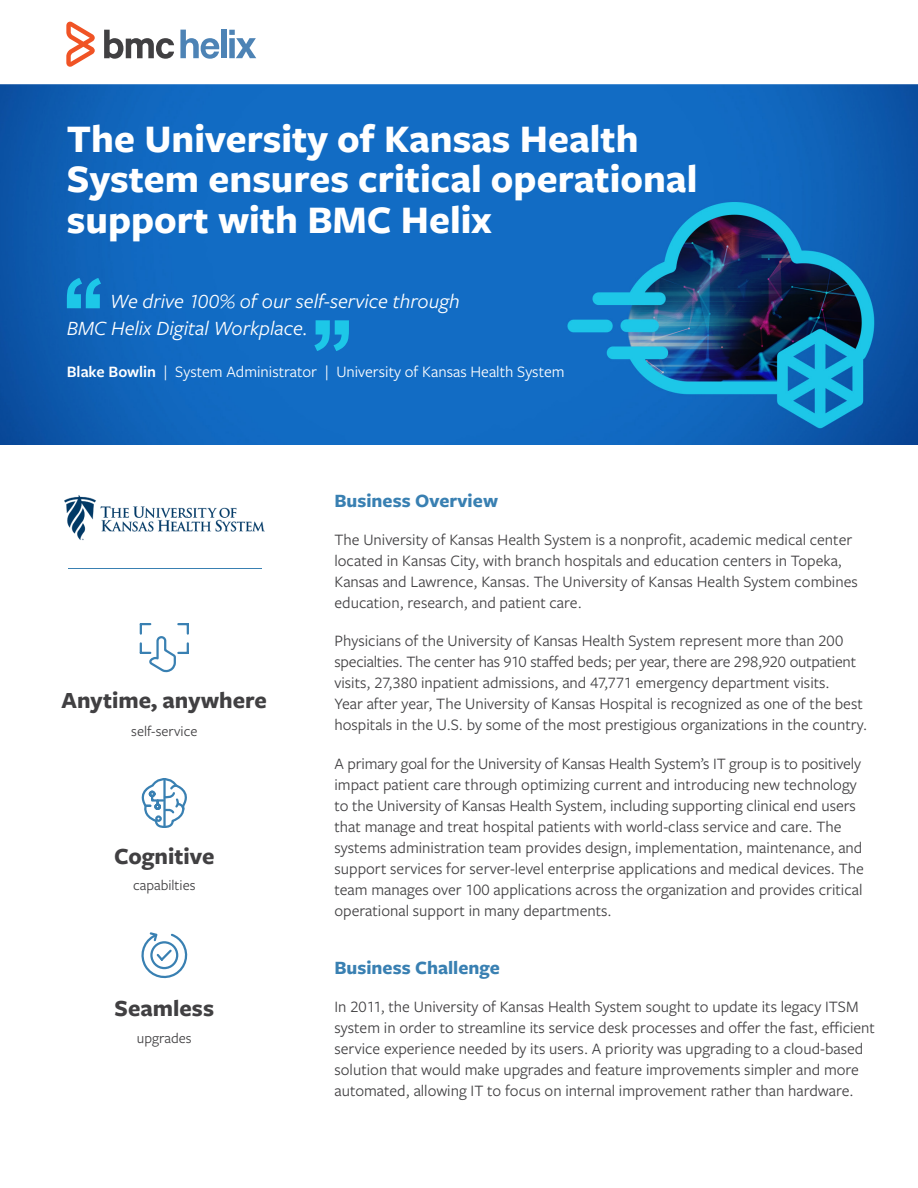
<style>
.page{position:relative;width:918px;height:1188px;background:#fff}
.page>*{position:absolute;margin:0;border:0;box-sizing:border-box;transform-origin:0 0}
.t1{font:700 40.5px/40.5px "Freight Sans Pro";color:#fff}
.t2{font:700 24px "Freight Sans Pro";color:#414042}
.t3{font:italic 21px/27px "Freight Sans Pro";color:#fff}
.t4{font:700 19.5px "Freight Sans Pro";color:#3980b2}
.t5{font:16.5px/21px "Freight Sans Pro";color:#414042}
.t6{font:16.5px "Freight Sans Pro";color:#fff}
.t7{font:15px "Freight Sans Pro";color:#414042}
.s1{font-weight:600}
</style>
<div class="page">
<img style="left:0;top:84px;width:918px;height:361px">
<svg style="left:67px;top:278px;width:34px;height:30px"></svg>
<svg style="left:314px;top:320px;width:35px;height:31px"></svg>
<hr style="left:68px;top:568px;width:194px;height:1px;background:#3980b2">
<svg style="left:66px;top:22px;width:29px;height:45px"></svg>
<svg style="left:104px;top:30px;width:70px;height:29px"></svg>
<div style="left:221px;top:30px;width:6px;height:28px;background:#4d83b5"></div>
<svg style="left:229px;top:30px;width:27px;height:28px"></svg>
<svg style="left:180px;top:30px;width:39px;height:29px"></svg>
<img style="left:65px;top:495px;width:200px;height:46px">
<svg style="left:139px;top:623px;width:50px;height:50px"></svg>
<svg style="left:141px;top:932px;width:47px;height:47px"></svg>
<svg style="left:141px;top:779px;width:46px;height:49px"></svg>
<h1 class="t1" style="left:67px;top:117px;width:632px">The University of Kansas Health<br>System ensures critical operational support with BMC Helix</h1>
<p class="t3" style="left:67px;top:286px;width:394px;text-indent:43px">We drive 100% of our self-service through<br>BMC Helix Digital Workplace.</p>
<p class="t6" style="left:67px;top:361px;width:499px"><span class="s1">Blake Bowlin</span> | System Administrator | University of Kansas Health System</p>
<h2 class="t2" style="left:62px;top:684px;width:207px">Anytime, anywhere</h2>
<p class="t7" style="left:131px;top:722px;width:68px">self-service</p>
<h2 class="t2" style="left:114px;top:839px;width:102px">Cognitive</h2>
<p class="t7" style="left:133px;top:876px;width:64px">capabilties</p>
<h2 class="t2" style="left:115px;top:992px;width:101px">Seamless</h2>
<p class="t7" style="left:137px;top:1028px;width:56px">upgrades</p>
<p class="t4" style="left:334px;top:487px;width:165px">Business Overview</p>
<p class="t5" style="left:334px;top:529px;width:525px">The University of Kansas Health System is a nonprofit, academic medical center located in Kansas City, with branch hospitals and education centers in Topeka, Kansas and Lawrence, Kansas. The University of Kansas Health System combines education, research, and patient care.</p>
<p class="t5" style="left:334px;top:630px;width:534px">Physicians of the University of Kansas Health System represent more than 200 specialties. The center has 910 staffed beds; per year, there are 298,920 outpatient visits, 27,380 inpatient admissions, and 47,771 emergency department visits.<br>Year after year, The University of Kansas Hospital is recognized as one of the best hospitals in the U.S. by some of the most prestigious organizations in the country.</p>
<p class="t5" style="left:334px;top:752px;width:531px">A primary goal for the University of Kansas Health System’s IT group is to positively impact patient care through optimizing current and introducing new technology to the University of Kansas Health System, including supporting clinical end users that manage and treat hospital patients with world-class service and care. The systems administration team provides design, implementation, maintenance, and support services for server-level enterprise applications and medical devices. The team manages over 100 applications across the organization and provides critical operational support in many departments.</p>
<p class="t4" style="left:334px;top:954px;width:167px">Business Challenge</p>
<p class="t5" style="left:334px;top:995px;width:542px">In 2011, the University of Kansas Health System sought to update its legacy ITSM system in order to streamline its service desk processes and offer the fast, efficient service experience needed by its users. A priority was upgrading to a cloud-based solution that would make upgrades and feature improvements simpler and more automated, allowing IT to focus on internal improvement rather than hardware.</p>
</div>
